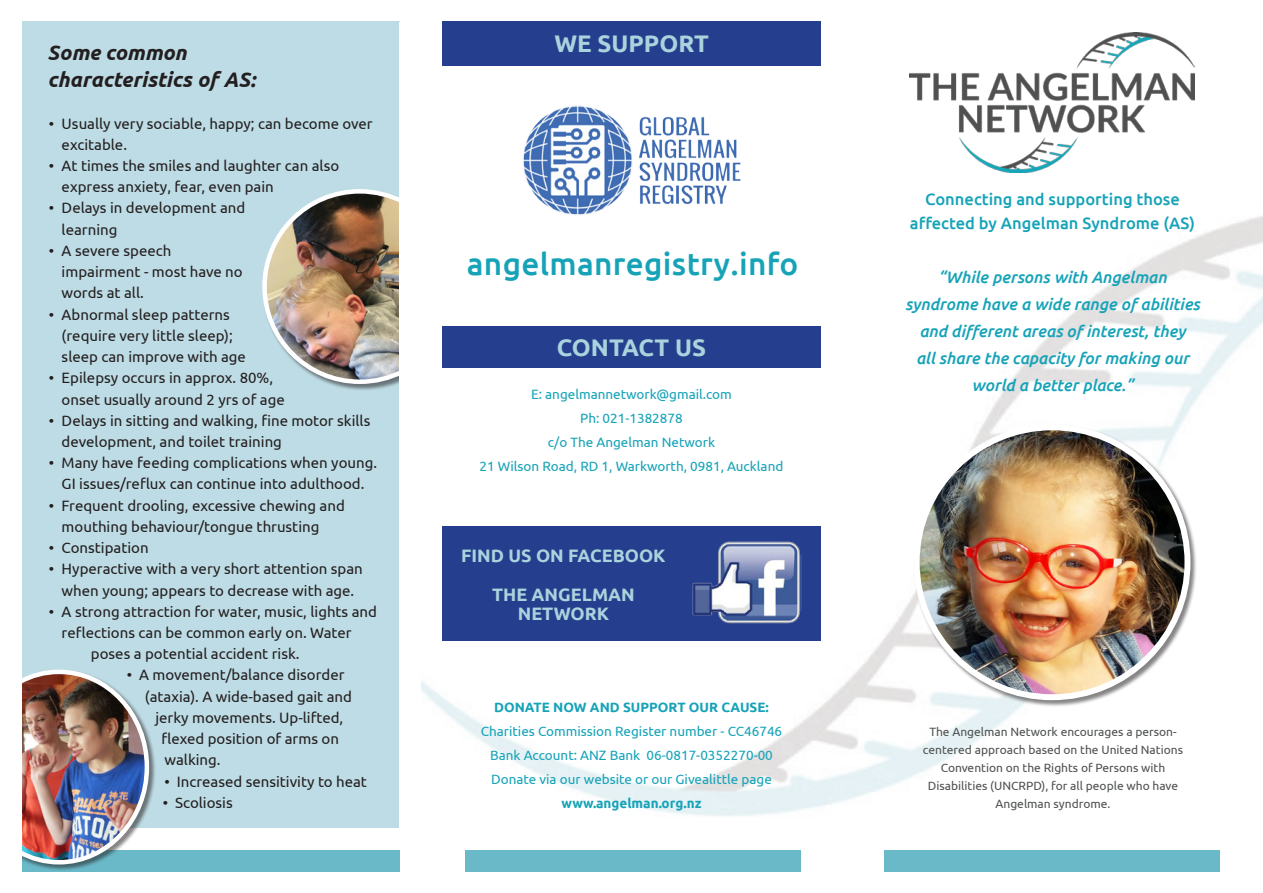
<style>
.page{position:relative;width:1263px;height:893px;background:#fff}
.page>*{position:absolute;margin:0;border:0;box-sizing:border-box;transform-origin:0 0}
.t1{font:500 31.5px "Ubuntu";letter-spacing:.01em;color:#16a3b8}
.t2{font:700 24px "Ubuntu";color:#aad3dd}
.Head_3{font:italic 700 21px "Ubuntu";color:#231f20}
.t3{font:700 18px "Ubuntu";color:#aad3dd}
.Head_3-2{font:italic 500 16.5px/27px "Ubuntu";color:#16a3b8;text-align:center}
.Head_3-3{font:500 16.5px/24px "Ubuntu";color:#16a3b8;text-align:center}
.t4{font:15px/21.1px "Ubuntu";color:#231f20}
.t5{font:13.5px "Ubuntu";color:#16a3b8}
.t6{font:700 13.5px "Ubuntu";color:#16a3b8}
.t7{font:12px/18px "Ubuntu";color:#4f5151;text-align:center}
</style>
<div class="page">
<img style="left:421px;top:77px;width:841px;height:795px">
<img style="left:910px;top:33px;width:284px;height:140px">
<div style="left:884px;top:850px;width:336px;height:22px;background:#6ab9c9"></div>
<div style="left:913px;top:424px;width:284px;height:283px;background:#231f20;opacity:.55"></div>
<img style="left:917px;top:427px;width:270px;height:270px">
<div style="left:914px;top:424px;width:276px;height:276px;border:6px solid #fff;border-radius:50%"></div>
<img style="left:496px;top:87px;width:271px;height:138px">
<div style="left:465px;top:850px;width:335px;height:22px;background:#6ab9c9"></div>
<div style="left:21px;top:850px;width:379px;height:22px;background:#6ab9c9"></div>
<div style="left:21px;top:21px;width:379px;height:807px;background:#bedce5"></div>
<div style="left:262px;top:189px;width:150px;height:202px;background:#231f20;opacity:.55"></div>
<img style="left:262px;top:187px;width:138px;height:199px">
<div style="left:17px;top:669px;width:139px;height:202px;background:#231f20;opacity:.55"></div>
<img style="left:22px;top:669px;width:129px;height:198px">
<div style="left:442px;top:21px;width:379px;height:45px;background:#253f8e"></div>
<div style="left:442px;top:327px;width:379px;height:41px;background:#253f8e"></div>
<div style="left:442px;top:526px;width:379px;height:115px;background:#253f8e"></div>
<img style="left:692px;top:541px;width:109px;height:83px">
<div style="left:400px;top:22px;width:21px;height:806px;background:#fff"></div>
<div style="left:0;top:0;width:22px;height:878px;background:#fff"></div>
<p class="Head_3" style="left:48px;top:40px;width:140px">Some common</p>
<p class="Head_3" style="left:48px;top:67px;width:209px">characteristics of AS:</p>
<p class="t4" style="left:62px;top:112px;width:312px;text-indent:-13px">• Usually very sociable, happy; can become over excitable.</p>
<p class="t4" style="left:62px;top:155px;width:279px;text-indent:-13px">• At times the smiles and laughter can also express anxiety, fear, even pain</p>
<p class="t4" style="left:62px;top:197px;width:185px;text-indent:-13px">• Delays in development and learning</p>
<p class="t4" style="left:62px;top:240px;width:183px;text-indent:-13px">• A severe speech impairment - most have no words at all.</p>
<p class="t4" style="left:62px;top:303px;width:186px;text-indent:-13px">• Abnormal sleep patterns (require very little sleep); sleep can improve with age</p>
<p class="t4" style="left:62px;top:367px;width:225px;text-indent:-13px">• Epilepsy occurs in approx. 80%, onset usually around 2 yrs of age</p>
<p class="t4" style="left:62px;top:409px;width:310px;text-indent:-13px">• Delays in sitting and walking, fine motor skills development, and toilet training</p>
<p class="t4" style="left:49px;top:452px;width:330px;text-align:center">• Many have feeding complications when young.<br>GI issues/reflux can continue into adulthood.</p>
<p class="t4" style="left:62px;top:494px;width:285px;text-indent:-13px">• Frequent drooling, excessive chewing and mouthing behaviour/tongue thrusting</p>
<p class="t4" style="left:49px;top:537px;width:101px">• Constipation</p>
<p class="t4" style="left:49px;top:558px;width:315px;text-align:center">• Hyperactive with a very short attention span when young; appears to decrease with age.</p>
<p class="t4" style="left:49px;top:600px;width:330px">• A strong attraction for water, music, lights and</p>
<p class="t4" style="left:62px;top:622px;width:291px">reflections can be common early on. Water</p>
<p class="t4" style="left:91px;top:643px;width:210px">poses a potential accident risk.</p>
<p class="t4" style="left:127px;top:664px;width:219px">• A movement/balance disorder</p>
<p class="t4" style="left:145px;top:685px;width:209px">(ataxia). A wide-based gait and</p>
<p class="t4" style="left:155px;top:706px;width:189px">jerky movements. Up-lifted,</p>
<p class="t4" style="left:161px;top:728px;width:179px">flexed position of arms on</p>
<p class="t4" style="left:164px;top:749px;width:58px">walking.</p>
<p class="t4" style="left:164px;top:770px;width:204px">• Increased sensitivity to heat</p>
<p class="t4" style="left:163px;top:791px;width:71px">• Scoliosis</p>
<p class="t2" style="left:554px;top:29px;width:156px">WE SUPPORT</p>
<p class="t1" style="left:467px;top:244px;width:333px">angelmanregistry.info</p>
<p class="t2" style="left:557px;top:333px;width:151px">CONTACT US</p>
<p class="t5" style="left:531px;top:386px;width:202px">E: angelmannetwork@gmail.com</p>
<p class="t5" style="left:580px;top:410px;width:104px">Ph: 021-1382878</p>
<p class="t5" style="left:548px;top:434px;width:169px">c/o The Angelman Network</p>
<p class="t5" style="left:480px;top:458px;width:305px">21 Wilson Road, RD 1, Warkworth, 0981, Auckland</p>
<p class="t3" style="left:461px;top:545px;width:206px">FIND US ON FACEBOOK</p>
<p class="t3" style="left:492px;top:584px;width:144px">THE ANGELMAN</p>
<p class="t3" style="left:518px;top:603px;width:93px">NETWORK</p>
<p class="t6" style="left:494px;top:699px;width:276px">DONATE NOW AND SUPPORT OUR CAUSE:</p>
<p class="t5" style="left:481px;top:723px;width:303px">Charities Commission Register number - CC46746</p>
<p class="t5" style="left:490px;top:747px;width:284px">Bank Account: ANZ Bank 06-0817-0352270-00</p>
<p class="t5" style="left:491px;top:771px;width:282px">Donate via our website or our Givealittle page</p>
<p class="t6" style="left:561px;top:795px;width:141px">www.angelman.org.nz</p>
<p class="Head_3-3" style="left:910px;top:187px;width:287px">Connecting and supporting those affected by Angelman Syndrome (AS)</p>
<p class="Head_3-2" style="left:905px;top:263px;width:296px">“While persons with Angelman syndrome have a wide range of abilities and different areas of interest, they<br>all share the capacity for making our world a better place.”</p>
<p class="t7" style="left:923px;top:723px;width:262px">The Angelman Network encourages a person&shy;centered approach based on the United Nations Convention on the Rights of Persons with Disabilities (UNCRPD), for all people who have</p>
<p class="t7" style="left:995px;top:795px;width:116px">Angelman syndrome.</p>
</div>
